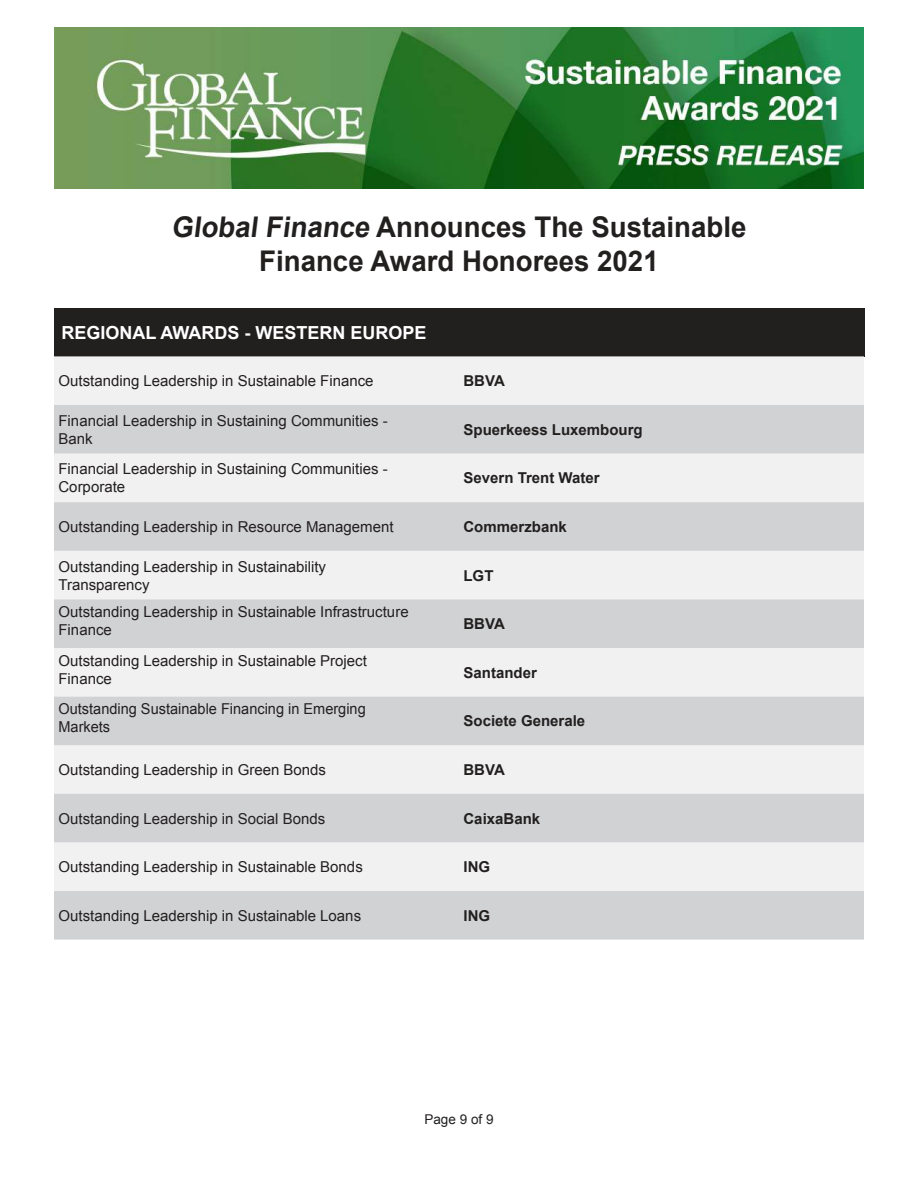
<style>
.page{position:relative;width:918px;height:1188px;background:#fff}
.page>*{position:absolute;margin:0;border:0;box-sizing:border-box;transform-origin:0 0}
.t1{font:700 28.5px/34.2px "Arial";color:#221f1f;text-align:center}
.t2{font:700 18px "Arial";color:#fff}
.t3{font:15px/18px "Arial";color:#231f20}
.t4{font:700 15px "Arial";color:#221f1f}
.t5{font:15px "Arial";color:#221f1f}
.t6{font:13.5px "Arial";color:#221f1f}
</style>
<div class="page">
<img style="left:54px;top:27px;width:810px;height:162px">
<div style="left:54px;top:308px;width:810px;height:48px;background:#221f1f"></div>
<div style="left:54px;top:356px;width:810px;height:49px;background:#f1f1f2"></div>
<svg style="left:54px;top:405px;width:810px;height:535px;fill:#d1d2d4"></svg>
<h1 class="t1" style="left:171px;top:212px;width:577px">Global Finance Announces The Sustainable<br>Finance Award Honorees 2021</h1>
<p class="t2" style="left:62px;top:326px;width:367px">REGIONAL AWARDS - WESTERN EUROPE</p>
<p class="t3" style="left:58px;top:372px;width:317px">Outstanding Leadership in Sustainable Finance</p>
<p class="t4" style="left:464px;top:375px;width:43px">BBVA</p>
<p class="t3" style="left:58px;top:412px;width:331px">Financial Leadership in Sustaining Communities -<br>Bank</p>
<p class="t4" style="left:464px;top:424px;width:181px">Spuerkeess Luxembourg</p>
<p class="t3" style="left:58px;top:460px;width:331px">Financial Leadership in Sustaining Communities -<br>Corporate</p>
<p class="t4" style="left:464px;top:472px;width:138px">Severn Trent Water</p>
<p class="t3" style="left:58px;top:518px;width:337px">Outstanding Leadership in Resource Management</p>
<p class="t4" style="left:464px;top:521px;width:105px">Commerzbank</p>
<p class="t3" style="left:58px;top:557px;width:269px">Outstanding Leadership in Sustainability<br>Transparency</p>
<p class="t4" style="left:464px;top:570px;width:31px">LGT</p>
<p class="t3" style="left:58px;top:603px;width:352px">Outstanding Leadership in Sustainable Infrastructure<br>Finance</p>
<p class="t4" style="left:464px;top:618px;width:43px">BBVA</p>
<p class="t3" style="left:58px;top:652px;width:310px">Outstanding Leadership in Sustainable Project<br>Finance</p>
<p class="t3" style="left:58px;top:700px;width:309px">Outstanding Sustainable Financing in Emerging<br>Markets</p>
<p class="t4" style="left:464px;top:667px;width:75px">Santander</p>
<p class="t4" style="left:464px;top:715px;width:123px">Societe Generale</p>
<p class="t3" style="left:58px;top:761px;width:269px">Outstanding Leadership in Green Bonds</p>
<p class="t4" style="left:464px;top:764px;width:43px">BBVA</p>
<p class="t3" style="left:58px;top:809px;width:268px">Outstanding Leadership in Social Bonds</p>
<p class="t4" style="left:464px;top:813px;width:78px">CaixaBank</p>
<p class="t5" style="left:58px;top:857px;width:306px">Outstanding Leadership in Sustainable Bonds</p>
<p class="t4" style="left:464px;top:861px;width:28px">ING</p>
<p class="t5" style="left:58px;top:906px;width:304px">Outstanding Leadership in Sustainable Loans</p>
<p class="t4" style="left:464px;top:910px;width:28px">ING</p>
<p class="t6" style="left:424px;top:1111px;width:71px">Page 9 of 9</p>
</div>
